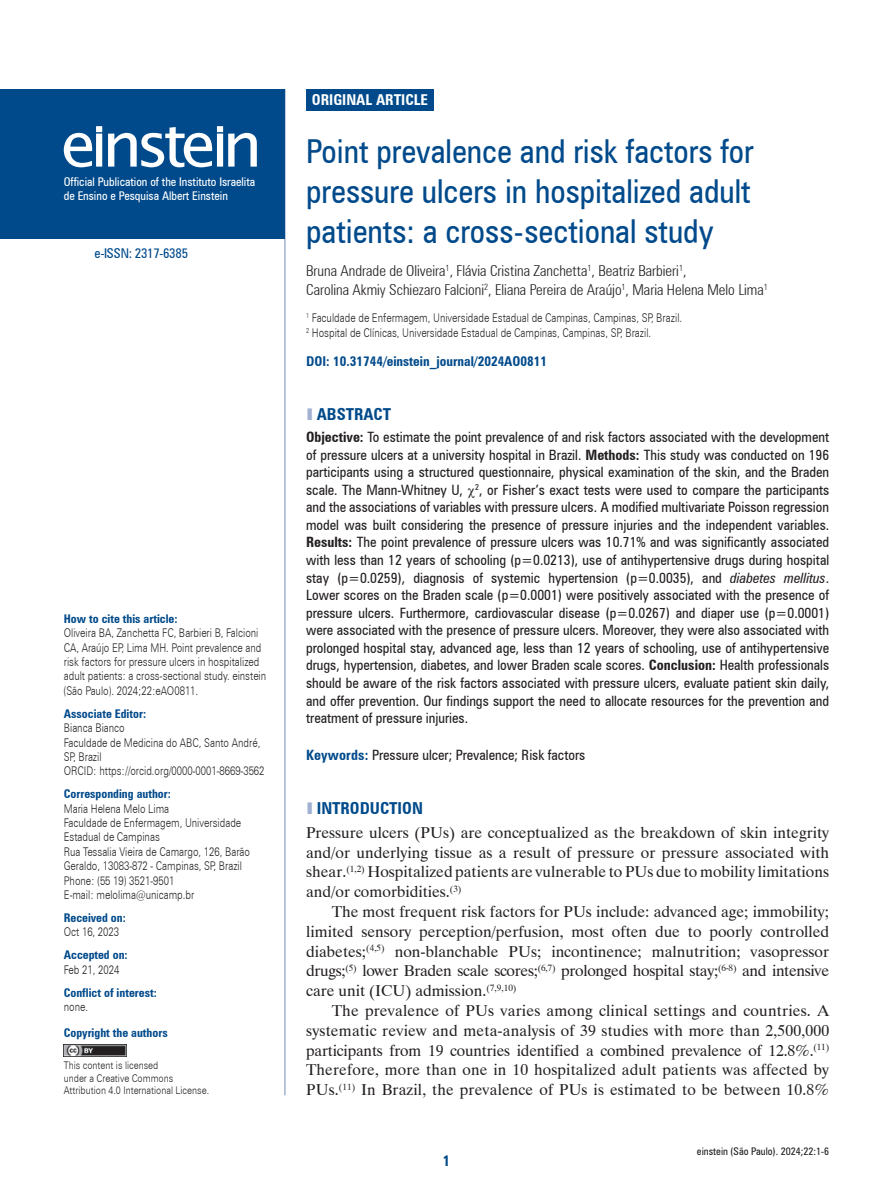
<style>
.page{position:relative;width:893px;height:1191px;background:#fff}
.page>*{position:absolute;margin:0;border:0;box-sizing:border-box;transform-origin:0 0}
.t1{font:condensed 33px/39.9px "Zurich BT";color:#004a8b;text-align:justify}
.t2{font:700 condensed 16.5px "Zurich BT";color:#004a8b}
.t3{font:15.75px/19.8px "Dutch 801 BT";color:#231f20;text-align:justify}
.t4{font:300 condensed 15px/18.3px "Zurich BT";color:#231f20}
.t5{font:700 condensed 15px "Zurich BT";color:#fff}
.t6{font:700 condensed 15px "Zurich BT";color:#004a8b}
.t7{font:condensed 14.25px/17.5px "Zurich BT";color:#231f20;text-align:justify}
.t8{font:700 condensed 13.5px "Zurich BT";color:#004a8b}
.t9{font:condensed 13.5px "Zurich BT";letter-spacing:-.02em;color:#004a8b}
.t10{font:300 12px/14.4px "Zurich BT";color:#231f20;scale:.8 1}
.t11{font:700 condensed 12px "Zurich BT";color:#004a8b}
.t12{font:condensed 12px/14.4px "Zurich BT";color:#fff}
.t13{font:300 10.5px/12.6px "Zurich BT";color:#231f20;scale:.85 1}
.t14{font:condensed 10.5px "Zurich BT";color:#231f20}
.s1{color:#a2b0d2}
.s2{font-weight:700}
.s3{font-style:italic}
.s4{font-weight:700;color:#004a8b}
</style>
<div class="page">
<img style="left:64px;top:1044px;width:63px;height:12px">
<div style="left:306px;top:89px;width:128px;height:21px;background:#004a8b"></div>
<hr style="left:284px;top:89px;width:2px;height:1006px;background:#a2b0d2">
<div style="left:0;top:89px;width:284px;height:149px;background:#004a8b"></div>
<svg style="left:108px;top:126px;width:149px;height:41px"></svg>
<svg style="left:64px;top:126px;width:38px;height:41px"></svg>
<p class="t12" style="left:64px;top:174px;width:193px">Official Publication of the Instituto Israelita de Ensino e Pesquisa Albert Einstein</p>
<p class="t9" style="left:95px;top:245px;width:95px">e-ISSN: 2317-6385</p>
<p class="t11" style="left:64px;top:611px;width:115px">How to cite this article:</p>
<p class="t10" style="left:64px;top:625px;width:255px">Oliveira BA, Zanchetta FC, Barbieri B, Falcioni CA, Araújo EP, Lima MH. Point prevalence and risk factors for pressure ulcers in hospitalized adult patients: a cross-sectional study. einstein (São Paulo). 2024;22:eAO0811.</p>
<p class="t11" style="left:64px;top:706px;width:84px">Associate Editor:</p>
<p class="t10" style="left:64px;top:720px;width:253px">Bianca Bianco<br>Faculdade de Medicina do ABC, Santo André,<br>SP, Brazil<br>ORCID: https://orcid.org/0000-0001-8669-3562</p>
<p class="t11" style="left:64px;top:786px;width:109px">Corresponding author:</p>
<p class="t10" style="left:64px;top:801px;width:234px">Maria Helena Melo Lima<br>Faculdade de Enfermagem, Universidade<br>Estadual de Campinas<br>Rua Tessalia Vieira de Camargo, 126, Barão<br>Geraldo, 13083-872 - Campinas, SP, Brazil<br>Phone: (55 19) 3521-9501<br>E-mail: melolima@unicamp.br</p>
<p class="t11" style="left:64px;top:910px;width:64px">Received on:</p>
<p class="t10" style="left:64px;top:925px;width:71px">Oct 16, 2023</p>
<p class="t11" style="left:64px;top:947px;width:65px">Accepted on:</p>
<p class="t10" style="left:64px;top:962px;width:71px">Feb 21, 2024</p>
<p class="t11" style="left:64px;top:985px;width:95px">Conflict of interest:</p>
<p class="t10" style="left:64px;top:999px;width:32px">none.</p>
<p class="t11" style="left:64px;top:1025px;width:105px">Copyright the authors</p>
<p class="t13" style="left:64px;top:1058px;width:173px">This content is licensed<br>under a Creative Commons<br>Attribution 4.0 International License.</p>
<p class="t5" style="left:312px;top:91px;width:118px">ORIGINAL ARTICLE</p>
<h1 class="t1" style="left:306px;top:131px;width:449px">Point prevalence and risk factors for pressure ulcers in hospitalized adult patients: a cross-sectional study</h1>
<p class="t4" style="left:306px;top:262px;width:463px">Bruna Andrade de Oliveira<sup>1</sup>, Flávia Cristina Zanchetta<sup>1</sup>, Beatriz Barbieri<sup>1</sup>,<br>Carolina Akmiy Schiezaro Falcioni<sup>2</sup>, Eliana Pereira de Araújo<sup>1</sup>, Maria Helena Melo Lima<sup>1</sup></p>
<p class="t10" style="left:306px;top:310px;width:472px"><sup>1</sup> Faculdade de Enfermagem, Universidade Estadual de Campinas, Campinas, SP, Brazil.<br><sup>2</sup> Hospital de Clínicas, Universidade Estadual de Campinas, Campinas, SP, Brazil.</p>
<p class="t8" style="left:306px;top:353px;width:243px">DOI: 10.31744/einstein_journal/2024AO0811</p>
<p class="t2" style="left:306px;top:404px;width:86px"><span class="s1">❚</span> ABSTRACT</p>
<p class="t7" style="left:306px;top:428px;width:524px"><span class="s2">Objective:</span> To estimate the point prevalence of and risk factors associated with the development of pressure ulcers at a university hospital in Brazil. <span class="s2">Methods:</span> This study was conducted on 196 participants using a structured questionnaire, physical examination of the skin, and the Braden scale. The Mann-Whitney U, <sup>2</sup>, or Fisher’s exact tests were used to compare the participants and the associations of variables with pressure ulcers. A modified multivariate Poisson regression model was built considering the presence of pressure injuries and the independent variables.<br><span class="s2">Results:</span> The point prevalence of pressure ulcers was 10.71% and was significantly associated with less than 12 years of schooling (p=0.0213), use of antihypertensive drugs during hospital stay (p=0.0259), diagnosis of systemic hypertension (p=0.0035), and <span class="s3">diabetes mellitus</span>.<br>Lower scores on the Braden scale (p=0.0001) were positively associated with the presence of pressure ulcers. Furthermore, cardiovascular disease (p=0.0267) and diaper use (p=0.0001) were associated with the presence of pressure ulcers. Moreover, they were also associated with prolonged hospital stay, advanced age, less than 12 years of schooling, use of antihypertensive drugs, hypertension, diabetes, and lower Braden scale scores. <span class="s2">Conclusion:</span> Health professionals should be aware of the risk factors associated with pressure ulcers, evaluate patient skin daily, and offer prevention. Our findings support the need to allocate resources for the prevention and treatment of pressure injuries.</p>
<p class="t7" style="left:306px;top:746px;width:281px"><span class="s4">Keywords:</span> Pressure ulcer; Prevalence; Risk factors</p>
<p class="t2" style="left:306px;top:797px;width:118px"><span class="s1">❚</span> INTRODUCTION</p>
<p class="t3" style="left:306px;top:822px;width:525px">Pressure ulcers (PUs) are conceptualized as the breakdown of skin integrity and/or underlying tissue as a result of pressure or pressure associated with shear.<sup>(1,2)</sup> Hospitalized patients are vulnerable to PUs due to mobility limitations and/or comorbidities.<sup>(3)</sup></p>
<p class="t3" style="left:306px;top:901px;width:525px;text-indent:26px">The most frequent risk factors for PUs include: advanced age; immobility; limited sensory perception/perfusion, most often due to poorly controlled diabetes;<sup>(4,5)</sup> non-blanchable PUs; incontinence; malnutrition; vasopressor drugs;<sup>(5)</sup> lower Braden scale scores;<sup>(6,7)</sup> prolonged hospital stay;<sup>(6-8)</sup> and intensive care unit (ICU) admission.<sup>(7,9,10)</sup></p>
<p class="t3" style="left:306px;top:1000px;width:525px;text-indent:26px">The prevalence of PUs varies among clinical settings and countries. A systematic review and meta-analysis of 39 studies with more than 2,500,000 participants from 19 countries identified a combined prevalence of 12.8%.<sup>(11)<br></sup>Therefore, more than one in 10 hospitalized adult patients was affected by PUs.<sup>(11)</sup> In Brazil, the prevalence of PUs is estimated to be between 10.8%</p>
<p class="t6" style="left:443px;top:1151px;width:9px">1</p>
<p class="t14" style="left:697px;top:1144px;width:134px">einstein (São Paulo). 2024;22:1-6</p>
</div>
